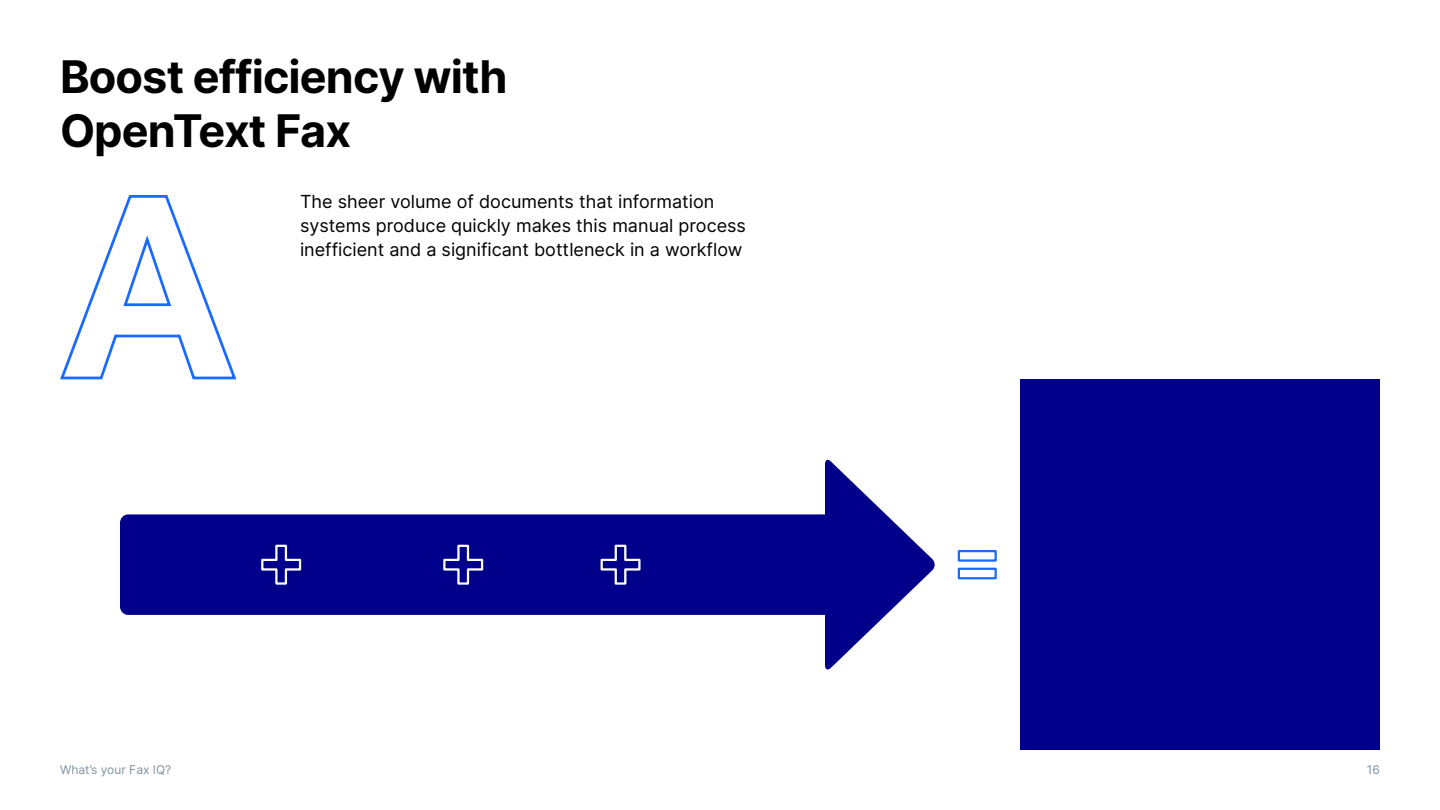
<style>
.page{position:relative;width:1440px;height:810px;background:#fff}
.page>*{position:absolute;margin:0;border:0;box-sizing:border-box;transform-origin:0 0}
.t1{font:700 45px/54px "Inter";letter-spacing:-.02em;color:#000}
.t2{font:18px/24px "Inter";color:#000}
.t3{font:12px "Inter";color:#7e929f}
</style>
<div class="page">
<svg style="left:120px;top:459px;width:815px;height:211px"></svg>
<svg style="left:260px;top:544px;width:382px;height:42px;background:#101092"></svg>
<div style="left:1020px;top:379px;width:360px;height:371px;background:#00008b"></div>
<svg style="left:957px;top:550px;width:40px;height:30px"></svg>
<svg style="left:60px;top:195px;width:177px;height:185px"></svg>
<h1 class="t1" style="left:60px;top:48px;width:449px">Boost efficiency with<br>OpenText Fax</h1>
<p class="t2" style="left:300px;top:189px;width:448px">The sheer volume of documents that information systems produce quickly makes this manual process inefficient and a significant bottleneck in a workflow</p>
<p class="t3" style="left:60px;top:761px;width:113px">What’s your Fax IQ?</p>
<p class="t3" style="left:1367px;top:761px;width:15px">16</p>
</div>
